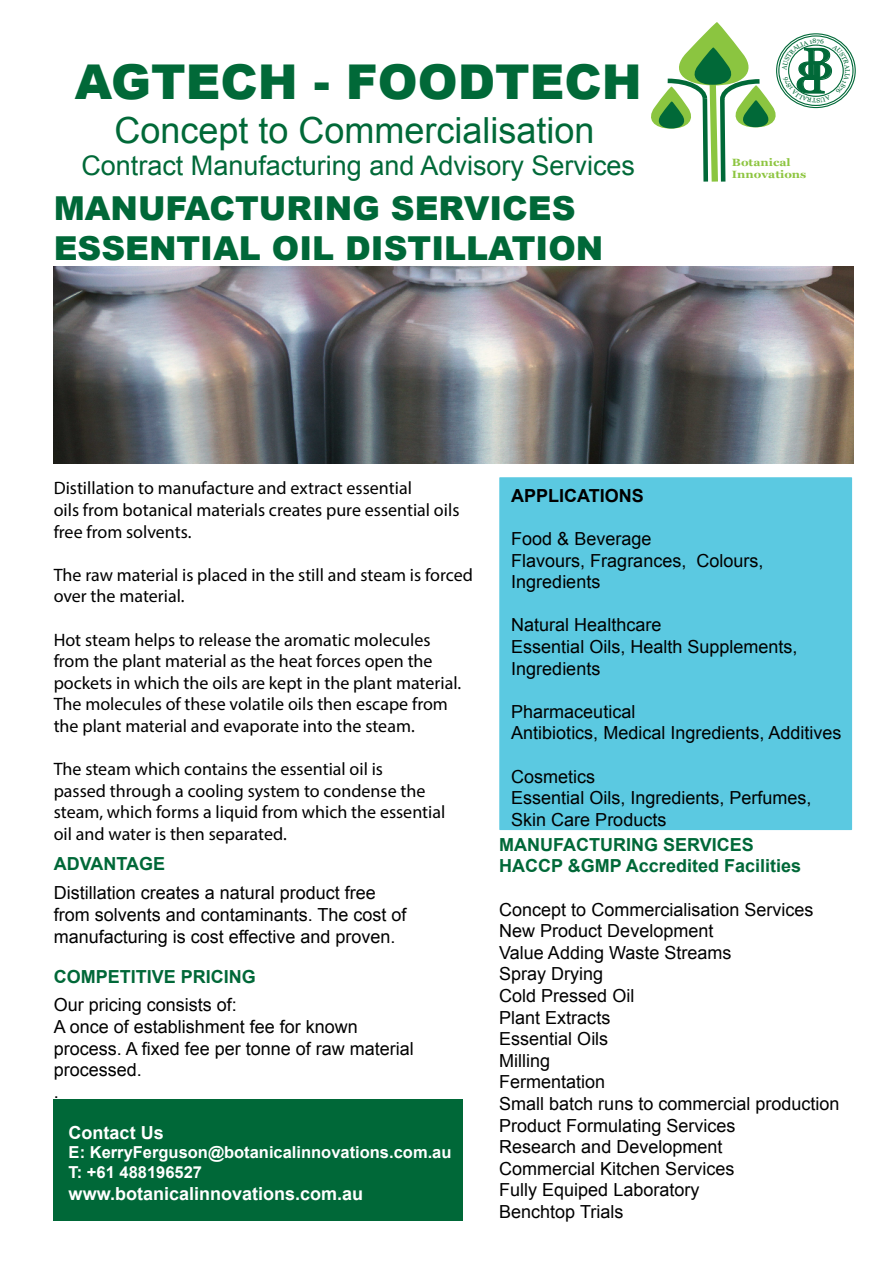
<style>
.page{position:relative;width:893px;height:1263px;background:#fff}
.page>*{position:absolute;margin:0;border:0;box-sizing:border-box;transform-origin:0 0}
.t1{font:900 48px "Arial";color:#016938}
.t2{font:44.85px "Georgia";color:#016938;scale:1.07 1}
.t3{font:36px "Arial";color:#016938}
.t4{font:900 33px/39.6px "Arial";color:#006838}
.t5{font:27px "Arial";color:#016938}
.t6{font:18px/21.6px "Arial";color:#000}
.t7{font:18px/21.6px "Myriad Pro";color:#000}
.t8{font:700 18px/21.6px "Arial";color:#006838}
.t9{font:700 18px "Arial";color:#fff}
.t10{font:700 18px "Arial";color:#000}
.t11{font:700 16.5px/19.8px "Arial";color:#fff}
.t12{font:700 10.5px/12.6px "Georgia";color:#8dc540;scale:1.14 1}
.t13{font:6.75px "Georgia";color:#016938;scale:.95 1}
</style>
<div class="page">
<div style="left:499px;top:477px;width:353px;height:353px;background:#5bc9e1"></div>
<img style="left:54px;top:266px;width:799px;height:197px">
<div style="left:54px;top:1100px;width:409px;height:121px;background:#006838"></div>
<svg style="left:651px;top:22px;width:202px;height:160px"></svg>
<h2 class="t2" style="left:802px;top:31px;width:31px">B</h2>
<h1 class="t1" style="left:75px;top:47px;width:569px">AGTECH - FOODTECH</h1>
<h3 class="t3" style="left:114px;top:106px;width:482px">Concept to Commercialisation</h3>
<h3 class="t5" style="left:81px;top:148px;width:555px">Contract Manufacturing and Advisory Services</h3>
<p class="t12" style="left:732px;top:155px;width:67px">Botanical<br>Innovations</p>
<h3 class="t4" style="left:54px;top:187px;width:551px">MANUFACTURING SERVICES<br>ESSENTIAL OIL DISTILLATION</h3>
<p class="t13" style="left:852px;top:69px;width:6px;rotate:90deg">L</p>
<p class="t7" style="left:54px;top:477px;width:407px">Distillation to manufacture and extract essential<br>oils from botanical materials creates pure essential oils free from solvents.</p>
<p class="t7" style="left:54px;top:564px;width:421px">The raw material is placed in the still and steam is forced over the material.</p>
<p class="t7" style="left:54px;top:628px;width:409px">Hot steam helps to release the aromatic molecules from the plant material as the heat forces open the pockets in which the oils are kept in the plant material.<br>The molecules of these volatile oils then escape from the plant material and evaporate into the steam.</p>
<p class="t7" style="left:54px;top:758px;width:393px">The steam which contains the essential oil is<br>passed through a cooling system to condense the steam, which forms a liquid from which the essential oil and water is then separated.</p>
<p class="t8" style="left:54px;top:853px;width:113px">ADVANTAGE</p>
<p class="t6" style="left:54px;top:882px;width:354px">Distillation creates a natural product free from solvents and contaminants. The cost of manufacturing is cost effective and proven.</p>
<p class="t8" style="left:54px;top:966px;width:204px">COMPETITIVE PRICING</p>
<p class="t6" style="left:54px;top:994px;width:362px">Our pricing consists of:<br>A once of establishment fee for known process. A fixed fee per tonne of raw material processed.<br>.</p>
<p class="t9" style="left:69px;top:1120px;width:97px">Contact Us</p>
<p class="t11" style="left:69px;top:1143px;width:384px">E: KerryFerguson@botanicalinnovations.com.au<br>T: +61 488196527</p>
<p class="t9" style="left:69px;top:1182px;width:296px">www.botanicalinnovations.com.au</p>
<p class="t10" style="left:511px;top:484px;width:134px">APPLICATIONS</p>
<p class="t6" style="left:511px;top:528px;width:254px">Food &amp; Beverage<br>Flavours, Fragrances, Colours,<br>Ingredients</p>
<p class="t6" style="left:511px;top:614px;width:288px">Natural Healthcare<br>Essential Oils, Health Supplements,<br>Ingredients</p>
<p class="t6" style="left:511px;top:701px;width:332px">Pharmaceutical<br>Antibiotics, Medical Ingredients, Additives</p>
<p class="t6" style="left:511px;top:766px;width:302px">Cosmetics<br>Essential Oils, Ingredients, Perfumes,<br>Skin Care Products</p>
<p class="t8" style="left:499px;top:834px;width:303px">MANUFACTURING SERVICES<br>HACCP &amp;GMP Accredited Facilities</p>
<p class="t6" style="left:499px;top:899px;width:342px">Concept to Commercialisation Services<br>New Product Development<br>Value Adding Waste Streams<br>Spray Drying<br>Cold Pressed Oil<br>Plant Extracts<br>Essential Oils<br>Milling<br>Fermentation<br>Small batch runs to commercial production<br>Product Formulating Services<br>Research and Development<br>Commercial Kitchen Services<br>Fully Equiped Laboratory<br>Benchtop Trials</p>
</div>
